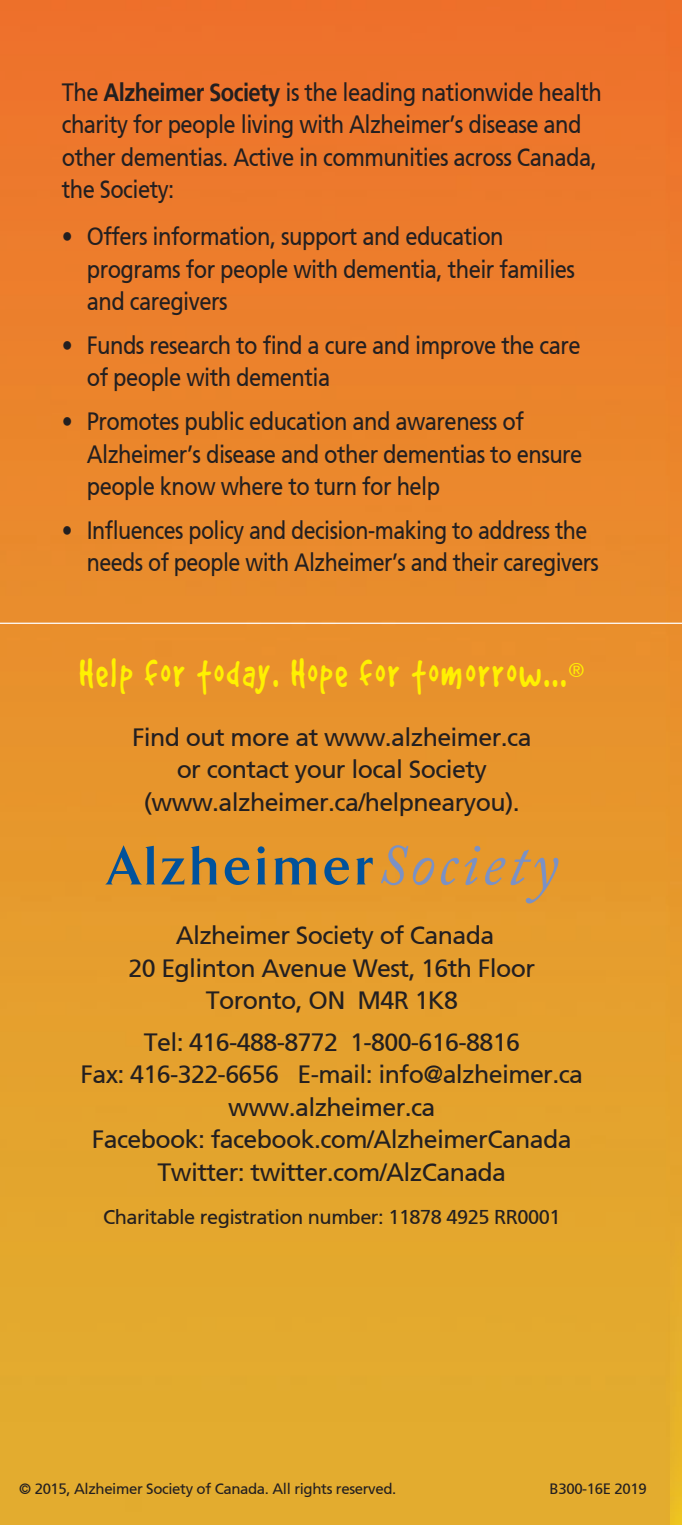
<style>
.page{position:relative;width:682px;height:1525px;background:#fff}
.page>*{position:absolute;margin:0;border:0;box-sizing:border-box;transform-origin:0 0}
.t1{font:45px "Good Dog Plain";letter-spacing:.075em;color:#fff101;scale:.79 1}
.t2{font:25px/32.5px "Frutiger 55 Roman";letter-spacing:-.025em;color:#231f20;scale:.88 1}
.t3{font:25px/32.5px "Frutiger 55 Roman";letter-spacing:-.025em;color:#231f20;text-align:center}
.t4{font:25px/32.5px "Frutiger 55 Roman";letter-spacing:-.025em;color:#231f20;scale:.86 1}
.t5{font:20px "Frutiger 55 Roman";letter-spacing:-.025em;color:#231f20}
.t6{font:300 20px "Frutiger 45";color:#fff101}
.t7{font:15px "Frutiger 55 Roman";letter-spacing:-.025em;color:#231f20}
.s1{font-family:"Frutiger 65";font-weight:700}
</style>
<div class="page">
<img style="left:0;top:0;width:682px;height:1525px">
<img style="left:669px;top:14px;width:13px;height:1511px">
<hr style="left:0;top:623px;width:682px;height:1px;background:#fff">
<svg style="left:105px;top:845px;width:50px;height:39px"></svg>
<svg style="left:161px;top:858px;width:23px;height:26px"></svg>
<svg style="left:190px;top:846px;width:28px;height:38px"></svg>
<svg style="left:225px;top:858px;width:24px;height:27px"></svg>
<svg style="left:256px;top:846px;width:10px;height:38px"></svg>
<svg style="left:274px;top:858px;width:43px;height:26px"></svg>
<svg style="left:324px;top:858px;width:25px;height:27px"></svg>
<svg style="left:356px;top:858px;width:17px;height:26px"></svg>
<svg style="left:381px;top:845px;width:53px;height:40px"></svg>
<svg style="left:441px;top:858px;width:18px;height:27px"></svg>
<svg style="left:511px;top:850px;width:47px;height:53px"></svg>
<svg style="left:465px;top:846px;width:40px;height:39px"></svg>
<p class="t2" style="left:62px;top:78px;width:615px">The <span class="s1">Alzheimer Society</span> is the leading nationwide health charity for people living with Alzheimer’s disease and other dementias. Active in communities across Canada, the Society:</p>
<p class="t2" style="left:87px;top:222px;width:556px;text-indent:-25px">• Offers information, support and education programs for people with dementia, their families and caregivers</p>
<p class="t2" style="left:87px;top:331px;width:563px;text-indent:-25px">• Funds research to find a cure and improve the care of people with dementia</p>
<p class="t2" style="left:87px;top:407px;width:565px;text-indent:-25px">• Promotes public education and awareness of<br>Alzheimer’s disease and other dementias to ensure people know where to turn for help</p>
<p class="t4" style="left:87px;top:516px;width:597px;text-indent:-25px">• Influences policy and decision-making to address the needs of people with Alzheimer’s and their caregivers</p>
<h1 class="t1" style="left:79px;top:651px;width:617px">Help for today. Hope for tomorrow...</h1>
<p class="t6" style="left:568px;top:659px;width:18px">®</p>
<p class="t3" style="left:132px;top:723px;width:401px">Find out more at www.alzheimer.ca or contact your local Society (www.alzheimer.ca/helpnearyou).</p>
<p class="t3" style="left:128px;top:921px;width:408px">Alzheimer Society of Canada<br>20 Eglinton Avenue West, 16th Floor<br>Toronto, ON M4R 1K8</p>
<p class="t3" style="left:81px;top:1028px;width:504px">Tel: 416-488-8772 1-800-616-8816<br>Fax: 416-322-6656 E-mail: info@alzheimer.ca www.alzheimer.ca<br>Facebook: facebook.com/AlzheimerCanada Twitter: twitter.com/AlzCanada</p>
<p class="t5" style="left:103px;top:1209px;width:459px">Charitable registration number: 11878 4925 RR0001</p>
<p class="t7" style="left:19px;top:1482px;width:378px">© 2015, Alzheimer Society of Canada. All rights reserved.</p>
<p class="t7" style="left:550px;top:1482px;width:99px">B300-16E 2019</p>
</div>
